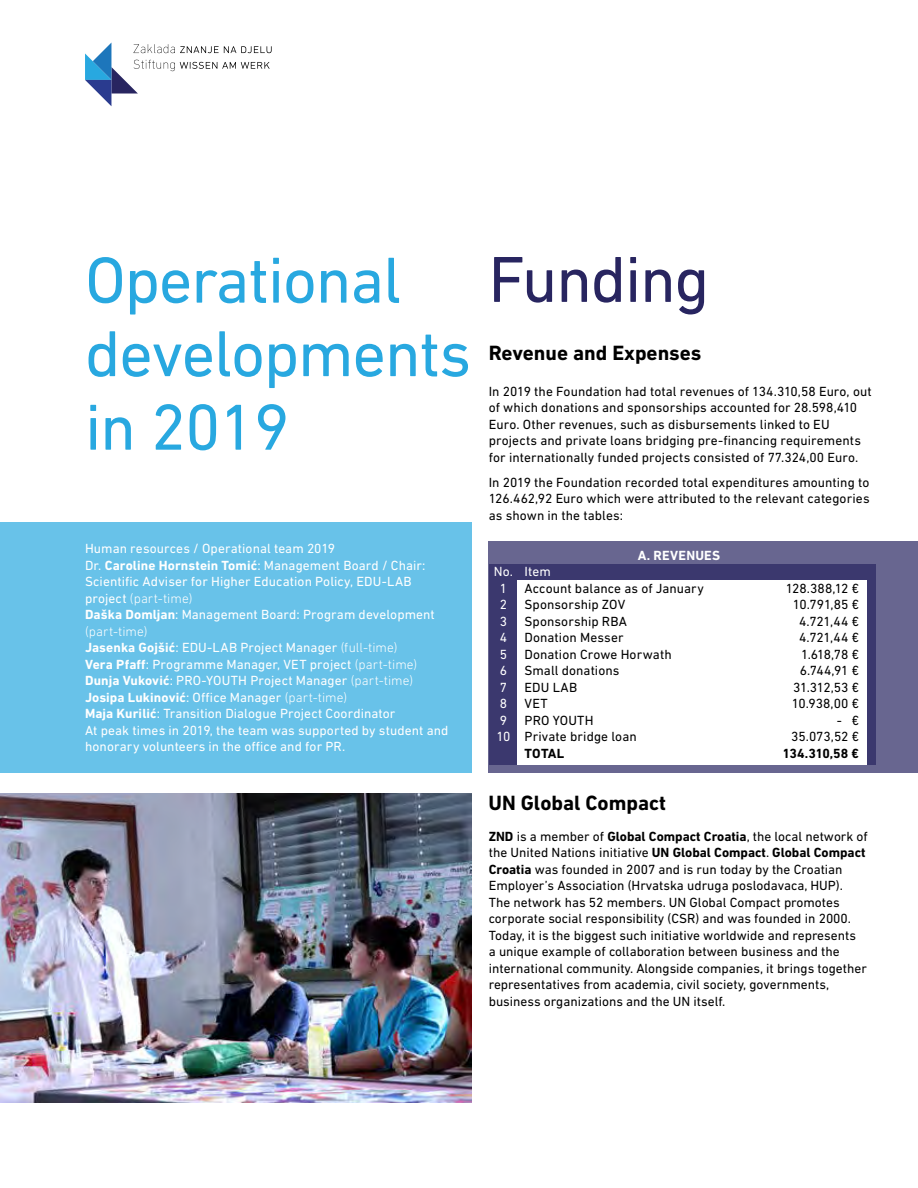
<style>
.page{position:relative;width:918px;height:1188px;background:#fff}
.page>*{position:absolute;margin:0;border:0;box-sizing:border-box;transform-origin:0 0}
.t1{font:66px/73.5px "DIN Next LT Pro";letter-spacing:-.02em;color:#28a8e0}
.t2{font:66px "DIN Next LT Pro";letter-spacing:-.02em;color:#282560}
.t3{font:700 21px "DIN Next LT Pro";color:#000}
.t4{font:13.5px/16.5px "DIN Next LT Pro";color:#000}
.t5{font:13.5px/16.5px "DIN Next LT Pro";letter-spacing:.005em;color:#fff}
.t6{font:700 13.5px "DIN Next LT Pro";letter-spacing:.005em;color:#000}
.t7{font:700 13.5px "DIN Next LT Pro";letter-spacing:.015em;color:#fff}
.s1{font-weight:700}
.s2{font-weight:300}
.s3{color:#fff}
</style>
<div class="page">
<svg style="left:85px;top:43px;width:187px;height:63px"></svg>
<div style="left:489px;top:541px;width:429px;height:232px;background:#686690"></div>
<hr style="left:917px;top:345px;width:1px;height:428px;background:#282560">
<div style="left:0;top:522px;width:472px;height:251px;background:#68c2e9"></div>
<div style="left:489px;top:564px;width:386px;height:200px;background:#3b386e"></div>
<div style="left:517px;top:580px;width:350px;height:184px;background:#fff"></div>
<img style="left:0;top:794px;width:472px;height:309px">
<h1 class="t1" style="left:85px;top:243px;width:388px">Operational developments in 2019</h1>
<p class="t5" style="left:85px;top:540px;width:365px">Human resources / Operational team 2019<br>Dr. <span class="s1">Caroline Hornstein Tomić</span>: Management Board / Chair:<br>Scientific Adviser for Higher Education Policy, EDU-LAB project <span class="s2">(part-time)<br></span><span class="s1">Daška Domljan</span>: Management Board: Program development <span class="s2">(part-time)<br></span><span class="s1">Jasenka Gojšić</span>: EDU-LAB Project Manager <span class="s2">(full-time)<br></span><span class="s1">Vera Pfaff</span>: Programme Manager, VET project <span class="s2">(part-time)<br></span><span class="s1">Dunja Vuković</span>: PRO-YOUTH Project Manager <span class="s2">(part-time)<br></span><span class="s1">Josipa Lukinović</span>: Office Manager <span class="s2">(part-time)<br></span><span class="s1">Maja Kurilić</span>: Transition Dialogue Project Coordinator<br>At peak times in 2019, the team was supported by student and honorary volunteers in the office and for PR.</p>
<h1 class="t2" style="left:489px;top:241px;width:222px">Funding</h1>
<h2 class="t3" style="left:489px;top:341px;width:214px">Revenue and Expenses</h2>
<p class="t4" style="left:489px;top:383px;width:384px">In 2019 the Foundation had total revenues of 134.310,58 Euro, out of which donations and sponsorships accounted for 28.598,410<br>Euro. Other revenues, such as disbursements linked to EU projects and private loans bridging pre-financing requirements for internationally funded projects consisted of 77.324,00 Euro.</p>
<p class="t4" style="left:489px;top:474px;width:382px;text-align:justify">In 2019 the Foundation recorded total expenditures amounting to 126.462,92 Euro which were attributed to the relevant categories as shown in the tables:</p>
<p class="t7" style="left:638px;top:547px;width:84px">A. REVENUES</p>
<p class="t5" style="left:500px;top:563px;width:52px;text-indent:-6px">No. Item<br>1</p>
<p class="t4" style="left:525px;top:580px;width:181px">Account balance as of January</p>
<p class="t4" style="left:786px;top:580px;width:75px">128.388,12 €</p>
<p class="t5" style="left:500px;top:596px;width:9px">2</p>
<p class="t4" style="left:525px;top:596px;width:102px">Sponsorship ZOV</p>
<p class="t4" style="left:793px;top:596px;width:68px">10.791,85 €</p>
<p class="t5" style="left:500px;top:613px;width:9px">3</p>
<p class="t4" style="left:525px;top:613px;width:104px">Sponsorship RBA</p>
<p class="t4" style="left:799px;top:613px;width:61px">4.721,44 €</p>
<p class="t5" style="left:500px;top:629px;width:9px">4</p>
<p class="t4" style="left:525px;top:629px;width:101px">Donation Messer</p>
<p class="t4" style="left:799px;top:629px;width:61px">4.721,44 €</p>
<p class="t5" style="left:500px;top:646px;width:9px">5</p>
<p class="t4" style="left:525px;top:646px;width:149px">Donation Crowe Horwath</p>
<p class="t4" style="left:801px;top:646px;width:59px">1.618,78 €</p>
<p class="t5" style="left:500px;top:662px;width:9px">6</p>
<p class="t4" style="left:525px;top:662px;width:96px">Small donations</p>
<p class="t4" style="left:800px;top:662px;width:61px">6.744,91 €</p>
<p class="t5" style="left:500px;top:679px;width:9px">7</p>
<p class="t4" style="left:525px;top:679px;width:54px">EDU LAB</p>
<p class="t4" style="left:793px;top:679px;width:68px">31.312,53 €</p>
<p class="t5" style="left:500px;top:695px;width:9px">8</p>
<p class="t4" style="left:525px;top:695px;width:25px">VET</p>
<p class="t4" style="left:792px;top:695px;width:69px">10.938,00 €</p>
<p class="t5" style="left:500px;top:712px;width:9px">9</p>
<p class="t4" style="left:525px;top:712px;width:71px">PRO YOUTH</p>
<p class="t4" style="left:837px;top:712px;width:24px">- €</p>
<p class="t4" style="left:497px;top:728px;width:142px"><span class="s3">10</span> Private bridge loan</p>
<p class="t4" style="left:791px;top:728px;width:69px">35.073,52 €</p>
<p class="t6" style="left:525px;top:745px;width:41px">TOTAL</p>
<p class="t6" style="left:783px;top:745px;width:78px">134.310,58 €</p>
<h2 class="t3" style="left:489px;top:790px;width:179px">UN Global Compact</h2>
<p class="t4" style="left:489px;top:828px;width:381px"><span class="s1">ZND</span> is a member of <span class="s1">Global Compact Croatia</span>, the local network of the United Nations initiative <span class="s1">UN Global Compact</span>. <span class="s1">Global Compact Croatia</span> was founded in 2007 and is run today by the Croatian Employer’s Association (Hrvatska udruga poslodavaca, HUP).<br>The network has 52 members. UN Global Compact promotes corporate social responsibility (CSR) and was founded in 2000.<br>Today, it is the biggest such initiative worldwide and represents<br>a unique example of collaboration between business and the international community. Alongside companies, it brings together representatives from academia, civil society, governments, business organizations and the UN itself.</p>
</div>
